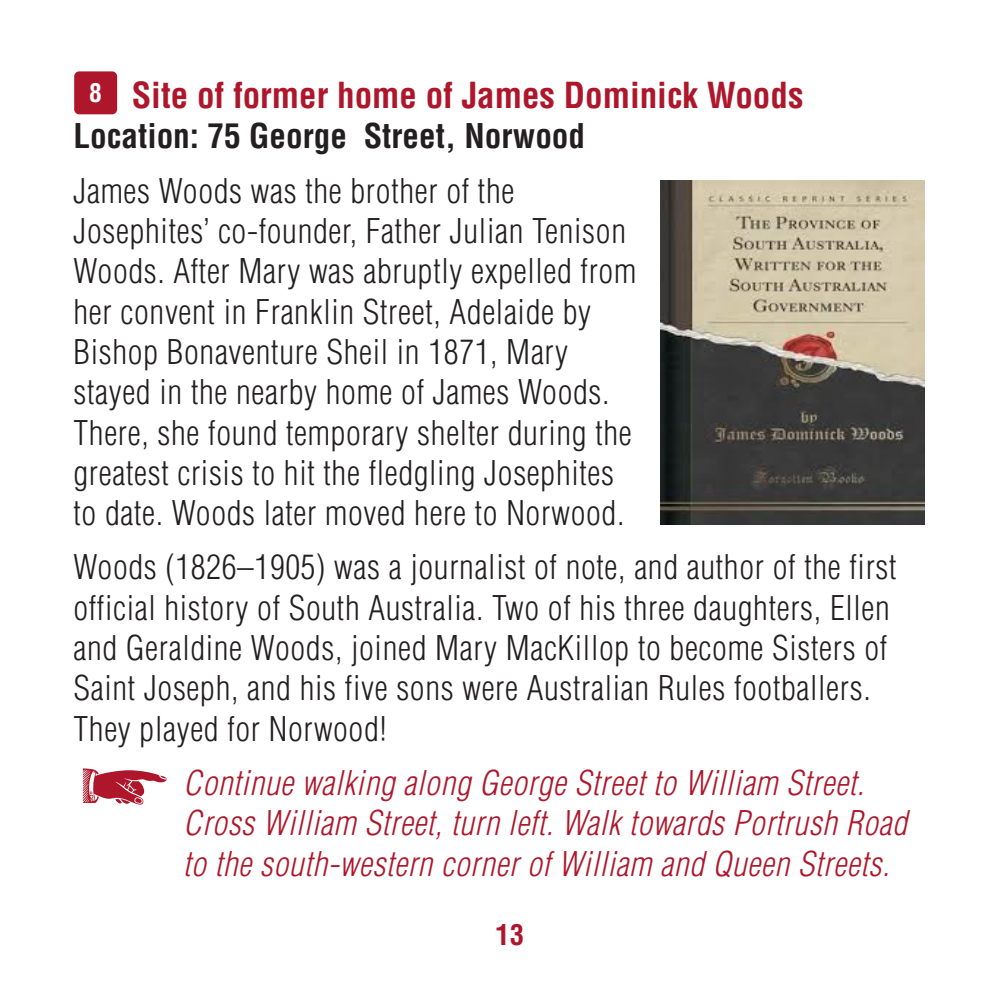
<style>
.page{position:relative;width:993px;height:993px;background:#fff}
.page>*{position:absolute;margin:0;border:0;box-sizing:border-box;transform-origin:0 0}
.t1{font:700 condensed 35px "Helvetica";color:#ae172b}
.t2{font:300 condensed 33.25px/40.2px "Helvetica";letter-spacing:.02em;color:#231f20}
.t3{font:italic 300 condensed 33.25px/40.2px "Helvetica";letter-spacing:.02em;color:#ae172b}
.t4{font:700 condensed 33.25px "Helvetica";color:#231f20}
.t5{font:700 condensed 28px "Helvetica";color:#ae172b}
.t6{font:700 condensed 25.2px "Helvetica";color:#fff}
</style>
<div class="page">
<img style="left:660px;top:180px;width:263px;height:344px">
<svg style="left:83px;top:768px;width:84px;height:36px"></svg>
<div style="left:74px;top:71px;width:43px;height:43px;background:#ae172b;border-radius:5px"></div>
<p class="t1" style="left:132px;top:74px;width:673px">Site of former home of James Dominick Woods</p>
<p class="t4" style="left:73px;top:116px;width:513px">Location: 75 George Street, Norwood</p>
<p class="t2" style="left:73px;top:170px;width:564px">James Woods was the brother of the Josephites’ co-founder, Father Julian Tenison Woods. After Mary was abruptly expelled from her convent in Franklin Street, Adelaide by Bishop Bonaventure Sheil in 1871, Mary stayed in the nearby home of James Woods.<br>There, she found temporary shelter during the greatest crisis to hit the fledgling Josephites to date. Woods later moved here to Norwood.</p>
<p class="t2" style="left:73px;top:547px;width:824px">Woods (1826–1905) was a journalist of note, and author of the first official history of South Australia. Two of his three daughters, Ellen and Geraldine Woods, joined Mary MacKillop to become Sisters of Saint Joseph, and his five sons were Australian Rules footballers.<br>They played for Norwood!</p>
<p class="t3" style="left:183px;top:762px;width:725px">Continue walking along George Street to William Street.<br>Cross William Street, turn left. Walk towards Portrush Road to the south-western corner of William and Queen Streets.</p>
<p class="t6" style="left:89px;top:77px;width:14px">8</p>
<p class="t5" style="left:495px;top:917px;width:30px">13</p>
</div>
